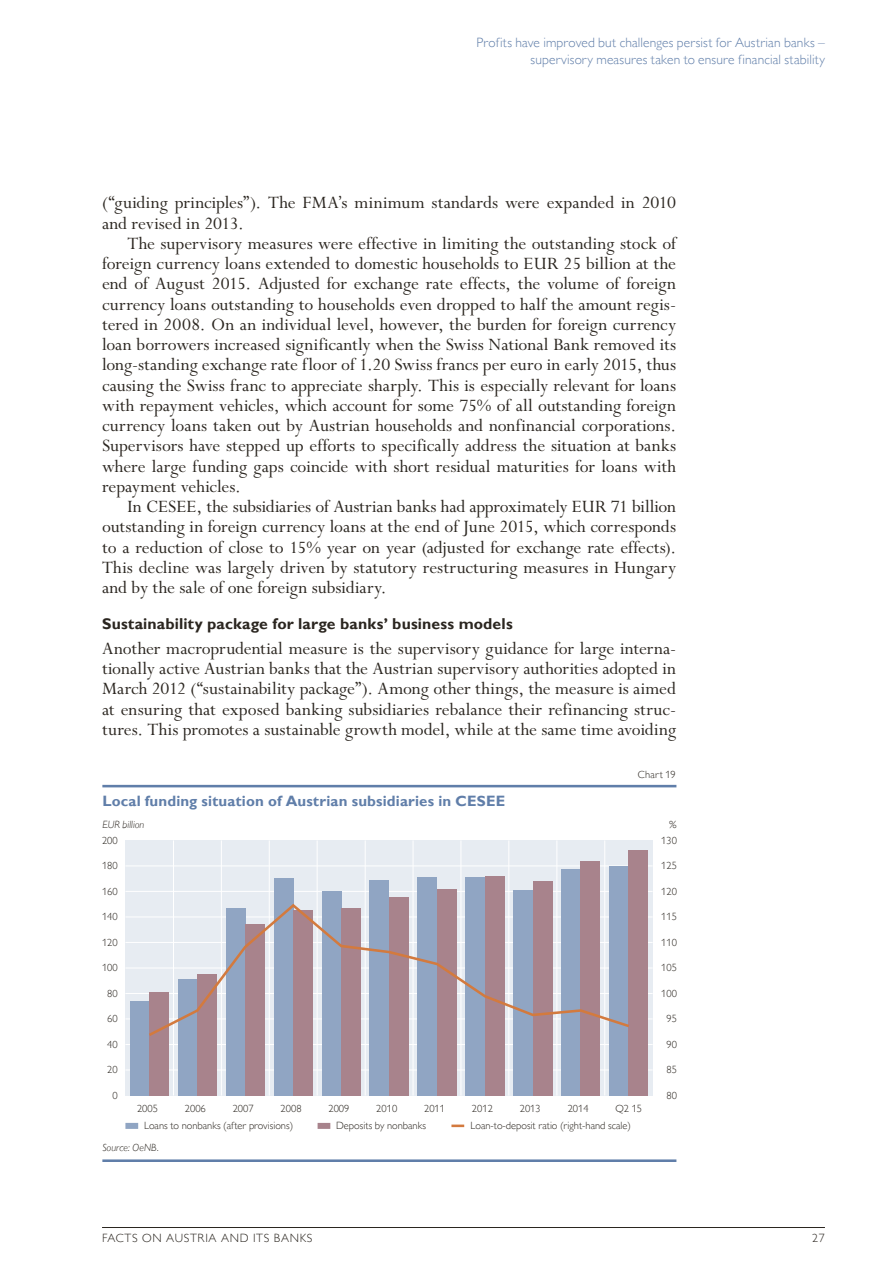
<style>
.page{position:relative;width:893px;height:1263px;background:#fff}
.page>*{position:absolute;margin:0;border:0;box-sizing:border-box;transform-origin:0 0}
.t1{font:19.5px/20.2px "Perpetua Std";color:#2b2620;text-align:justify}
.t2{font:700 15.75px "Gill Sans MT Pro";letter-spacing:.01em;color:#2b2620}
.t3{font:700 15px "Gill Sans MT Pro";letter-spacing:.01em;color:#607ea9}
.t4{font:300 13.5px/16.5px "Gill Sans MT Pro";letter-spacing:.01em;color:#607ea9;text-align:right}
.t5{font:300 12px "Gill Sans MT Pro";letter-spacing:.06em;color:#2b2620}
.t6{font:300 10.5px "Gill Sans MT Pro";color:#2b2620}
.t7{font:italic 300 10.5px "Gill Sans MT Pro";letter-spacing:.01em;color:#2b2620}
</style>
<div class="page">
<hr style="left:102px;top:1227px;width:723px;height:1px;background:#2b2620">
<hr style="left:102px;top:785px;width:574px;height:2px;background:#607ea9">
<hr style="left:102px;top:1159px;width:574px;height:3px;background:#607ea9">
<div style="left:125px;top:1123px;width:13px;height:6px;background:#90a5c3"></div>
<div style="left:318px;top:1123px;width:12px;height:6px;background:#a8838c"></div>
<svg style="left:451px;top:1124px;width:13px;height:3px"></svg>
<div style="left:126px;top:840px;width:527px;height:255px;background:#e7ecf2"></div>
<hr style="left:125px;top:865px;width:528px;height:1px;background:#fff">
<hr style="left:125px;top:891px;width:528px;height:1px;background:#fff">
<hr style="left:125px;top:916px;width:528px;height:1px;background:#fff">
<hr style="left:125px;top:942px;width:528px;height:1px;background:#fff">
<hr style="left:125px;top:967px;width:528px;height:1px;background:#fff">
<hr style="left:125px;top:993px;width:528px;height:1px;background:#fff">
<hr style="left:125px;top:1018px;width:528px;height:1px;background:#fff">
<hr style="left:125px;top:1044px;width:528px;height:1px;background:#fff">
<hr style="left:125px;top:1069px;width:528px;height:1px;background:#fff">
<hr style="left:604px;top:840px;width:1px;height:255px;background:#fff">
<hr style="left:556px;top:840px;width:1px;height:255px;background:#fff">
<hr style="left:508px;top:840px;width:1px;height:255px;background:#fff">
<hr style="left:460px;top:840px;width:1px;height:255px;background:#fff">
<hr style="left:413px;top:840px;width:1px;height:255px;background:#fff">
<hr style="left:365px;top:840px;width:1px;height:255px;background:#fff">
<hr style="left:317px;top:840px;width:1px;height:255px;background:#fff">
<hr style="left:269px;top:840px;width:1px;height:255px;background:#fff">
<hr style="left:221px;top:840px;width:1px;height:255px;background:#fff">
<hr style="left:173px;top:840px;width:1px;height:255px;background:#fff">
<div style="left:610px;top:865px;width:19px;height:230px;background:#90a5c3"></div>
<div style="left:562px;top:869px;width:19px;height:226px;background:#90a5c3"></div>
<div style="left:514px;top:889px;width:19px;height:206px;background:#90a5c3"></div>
<div style="left:466px;top:877px;width:19px;height:218px;background:#90a5c3"></div>
<div style="left:418px;top:877px;width:19px;height:218px;background:#90a5c3"></div>
<div style="left:370px;top:880px;width:19px;height:215px;background:#90a5c3"></div>
<div style="left:322px;top:891px;width:19px;height:204px;background:#90a5c3"></div>
<div style="left:274px;top:878px;width:19px;height:217px;background:#90a5c3"></div>
<div style="left:226px;top:908px;width:19px;height:187px;background:#90a5c3"></div>
<div style="left:178px;top:978px;width:19px;height:117px;background:#90a5c3"></div>
<div style="left:130px;top:1001px;width:19px;height:94px;background:#90a5c3"></div>
<div style="left:629px;top:850px;width:19px;height:245px;background:#a8838c"></div>
<div style="left:581px;top:861px;width:19px;height:234px;background:#a8838c"></div>
<div style="left:533px;top:880px;width:19px;height:215px;background:#a8838c"></div>
<div style="left:485px;top:876px;width:19px;height:219px;background:#a8838c"></div>
<div style="left:437px;top:889px;width:19px;height:206px;background:#a8838c"></div>
<div style="left:389px;top:896px;width:19px;height:199px;background:#a8838c"></div>
<div style="left:341px;top:908px;width:19px;height:187px;background:#a8838c"></div>
<div style="left:293px;top:910px;width:19px;height:185px;background:#a8838c"></div>
<div style="left:245px;top:924px;width:19px;height:171px;background:#a8838c"></div>
<div style="left:197px;top:974px;width:20px;height:121px;background:#a8838c"></div>
<div style="left:149px;top:992px;width:20px;height:103px;background:#a8838c"></div>
<svg style="left:146px;top:902px;width:483px;height:136px"></svg>
<p class="t4" style="left:477px;top:34px;width:350px">Profits have improved but challenges persist for Austrian banks – supervisory measures taken to ensure financial stability</p>
<p class="t1" style="left:102px;top:193px;width:576px">(“guiding principles”). The FMA’s minimum standards were expanded in 2010 and revised in 2013.</p>
<p class="t1" style="left:102px;top:234px;width:576px;text-indent:26px">The supervisory measures were effective in limiting the outstanding stock of foreign currency loans extended to domestic households to EUR 25 billion at the end of August 2015. Adjusted for exchange rate effects, the volume of foreign currency loans outstanding to households even dropped to half the amount regis&shy;tered in 2008. On an individual level, however, the burden for foreign currency loan borrowers increased significantly when the Swiss National Bank removed its long-standing exchange rate floor of 1.20 Swiss francs per euro in early 2015, thus causing the Swiss franc to appreciate sharply. This is especially relevant for loans with repayment vehicles, which account for some 75% of all outstanding foreign currency loans taken out by Austrian households and nonfinancial corporations.<br>Supervisors have stepped up efforts to specifically address the situation at banks where large funding gaps coincide with short residual maturities for loans with repayment vehicles.</p>
<p class="t1" style="left:102px;top:497px;width:576px;text-indent:26px">In CESEE, the subsidiaries of Austrian banks had approximately EUR 71 billion outstanding in foreign currency loans at the end of June 2015, which corresponds to a reduction of close to 15% year on year (adjusted for exchange rate effects).<br>This decline was largely driven by statutory restructuring measures in Hungary and by the sale of one foreign subsidiary.</p>
<p class="t2" style="left:102px;top:614px;width:412px">Sustainability package for large banks’ business models</p>
<p class="t1" style="left:102px;top:639px;width:576px">Another macroprudential measure is the supervisory guidance for large interna&shy;tionally active Austrian banks that the Austrian supervisory authorities adopted in March 2012 (“sustainability package”). Among other things, the measure is aimed at ensuring that exposed banking subsidiaries rebalance their refinancing struc&shy;tures. This promotes a sustainable growth model, while at the same time avoiding</p>
<p class="t3" style="left:102px;top:792px;width:404px">Local funding situation of Austrian subsidiaries in CESEE</p>
<p class="t6" style="left:638px;top:768px;width:39px">Chart 19</p>
<p class="t7" style="left:102px;top:818px;width:43px">EUR billion</p>
<p class="t7" style="left:669px;top:818px;width:9px">%</p>
<p class="t6" style="left:102px;top:834px;width:17px">200</p>
<p class="t6" style="left:102px;top:859px;width:17px">180</p>
<p class="t6" style="left:102px;top:885px;width:17px">160</p>
<p class="t6" style="left:102px;top:910px;width:17px">140</p>
<p class="t6" style="left:102px;top:936px;width:17px">120</p>
<p class="t6" style="left:102px;top:961px;width:17px">100</p>
<p class="t6" style="left:107px;top:987px;width:12px">80</p>
<p class="t6" style="left:107px;top:1012px;width:12px">60</p>
<p class="t6" style="left:107px;top:1038px;width:12px">40</p>
<p class="t6" style="left:107px;top:1063px;width:12px">20</p>
<p class="t6" style="left:113px;top:1089px;width:7px">0</p>
<p class="t6" style="left:661px;top:834px;width:17px">130</p>
<p class="t6" style="left:661px;top:859px;width:17px">125</p>
<p class="t6" style="left:661px;top:885px;width:17px">120</p>
<p class="t6" style="left:661px;top:910px;width:17px">115</p>
<p class="t6" style="left:661px;top:936px;width:17px">110</p>
<p class="t6" style="left:661px;top:961px;width:17px">105</p>
<p class="t6" style="left:661px;top:987px;width:17px">100</p>
<p class="t6" style="left:666px;top:1012px;width:12px">95</p>
<p class="t6" style="left:666px;top:1038px;width:12px">90</p>
<p class="t6" style="left:666px;top:1064px;width:12px">85</p>
<p class="t6" style="left:666px;top:1089px;width:12px">80</p>
<p class="t6" style="left:137px;top:1102px;width:22px">2005</p>
<p class="t6" style="left:185px;top:1102px;width:22px">2006</p>
<p class="t6" style="left:233px;top:1102px;width:22px">2007</p>
<p class="t6" style="left:281px;top:1102px;width:22px">2008</p>
<p class="t6" style="left:328px;top:1102px;width:22px">2009</p>
<p class="t6" style="left:376px;top:1102px;width:22px">2010</p>
<p class="t6" style="left:424px;top:1102px;width:22px">2011</p>
<p class="t6" style="left:472px;top:1102px;width:22px">2012</p>
<p class="t6" style="left:520px;top:1102px;width:22px">2013</p>
<p class="t6" style="left:568px;top:1102px;width:22px">2014</p>
<p class="t6" style="left:615px;top:1102px;width:28px">Q2 15</p>
<p class="t6" style="left:144px;top:1119px;width:151px">Loans to nonbanks (after provisions)</p>
<p class="t6" style="left:336px;top:1119px;width:91px">Deposits by nonbanks</p>
<p class="t6" style="left:471px;top:1119px;width:162px">Loan-to-deposit ratio (right-hand scale)</p>
<p class="t7" style="left:102px;top:1141px;width:58px">Source: OeNB.</p>
<p class="t5" style="left:102px;top:1231px;width:212px">FACTS ON AUSTRIA AND ITS BANKS</p>
<p class="t5" style="left:812px;top:1231px;width:14px">27</p>
</div>
